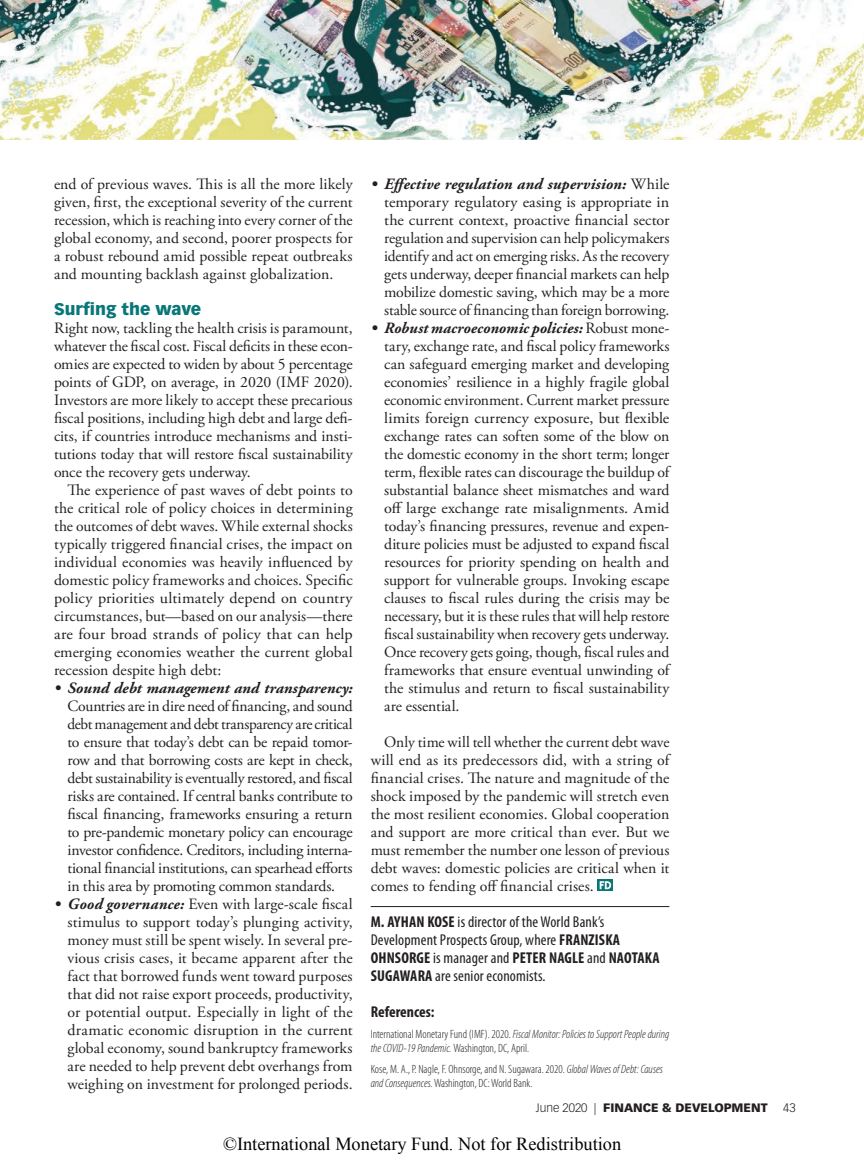
<style>
.page{position:relative;width:864px;height:1161px;background:#fff}
.page>*{position:absolute;margin:0;border:0;box-sizing:border-box;transform-origin:0 0}
.t1{font:18.3px "Times New Roman";color:#000}
.GLOBAL_-_Subhead{font:900 16.5px "Vectora LT Std";color:#097778}
.GLOBAL_-_Body_Copy{font:15.75px/18px "Adobe Garamond Pro";color:#231f20;text-align:justify}
.GLOBAL_-_Author_Bio{font:condensed 15.75px/18px "Myriad Pro";letter-spacing:.01em;color:#231f20}
.GLOBAL_-_References{font:700 condensed 15.75px "Myriad Pro";color:#231f20}
.GLOBAL_-_References-2{font:italic 300 condensed 12px/14.2px "Myriad Pro";color:#231f20}
.GLOBAL_-_References-3{font:300 condensed 12px/14.2px "Myriad Pro";color:#231f20}
.t2{font:900 12px "Vectora LT Std";color:#231f20}
.t3{font:300 12px "Vectora LT Std";color:#231f20}
.s1{font-weight:700;font-style:italic}
.s2{font-weight:700}
.s3{font-style:normal}
.s4{font-style:italic}
.s5{font-weight:300}
</style>
<div class="page">
<hr style="left:371px;top:906px;width:298px;height:1px;background:#231f20">
<svg style="left:598px;top:880px;width:15px;height:11px"></svg>
<svg style="left:600px;top:881px;width:11px;height:8px"></svg>
<img style="left:0;top:0;width:864px;height:140px">
<p class="GLOBAL_-_Body_Copy" style="left:54px;top:176px;width:300px">end of previous waves. This is all the more likely given, first, the exceptional severity of the current recession, which is reaching into every corner of the global economy, and second, poorer prospects for a robust rebound amid possible repeat outbreaks and mounting backlash against globalization.</p>
<p class="GLOBAL_-_Subhead" style="left:54px;top:299px;width:149px">Surfing the wave</p>
<p class="GLOBAL_-_Body_Copy" style="left:54px;top:320px;width:300px">Right now, tackling the health crisis is paramount, whatever the fiscal cost. Fiscal deficits in these econ&shy;omies are expected to widen by about 5 percentage points of GDP, on average, in 2020 (IMF 2020).<br>Investors are more likely to accept these precarious fiscal positions, including high debt and large defi&shy;cits, if countries introduce mechanisms and insti&shy;tutions today that will restore fiscal sustainability once the recovery gets underway.</p>
<p class="GLOBAL_-_Body_Copy" style="left:54px;top:482px;width:300px;text-indent:13px">The experience of past waves of debt points to the critical role of policy choices in determining the outcomes of debt waves. While external shocks typically triggered financial crises, the impact on individual economies was heavily influenced by domestic policy frameworks and choices. Specific policy priorities ultimately depend on country circumstances, but—based on our analysis—there are four broad strands of policy that can help emerging economies weather the current global recession despite high debt:</p>
<p class="GLOBAL_-_Body_Copy" style="left:68px;top:680px;width:287px;text-indent:-14px"><span class="s1">• Sound debt management and transparency:<br></span>Countries are in dire need of financing, and sound debt management and debt transparency are critical to ensure that today’s debt can be repaid tomor&shy;row and that borrowing costs are kept in check, debt sustainability is eventually restored, and fiscal risks are contained. If central banks contribute to fiscal financing, frameworks ensuring a return to pre-pandemic monetary policy can encourage investor confidence. Creditors, including interna&shy;tional financial institutions, can spearhead efforts in this area by promoting common standards.</p>
<p class="GLOBAL_-_Body_Copy" style="left:68px;top:896px;width:287px;text-indent:-14px"><span class="s1">• Good governance:</span> Even with large-scale fiscal stimulus to support today’s plunging activity, money must still be spent wisely. In several pre&shy;vious crisis cases, it became apparent after the fact that borrowed funds went toward purposes that did not raise export proceeds, productivity, or potential output. Especially in light of the dramatic economic disruption in the current global economy, sound bankruptcy frameworks are needed to help prevent debt overhangs from weighing on investment for prolonged periods.</p>
<p class="GLOBAL_-_Body_Copy" style="left:384px;top:176px;width:287px;text-indent:-14px"><span class="s1">• Effective regulation and supervision:</span> While temporary regulatory easing is appropriate in the current context, proactive financial sector regulation and supervision can help policymakers identify and act on emerging risks. As the recovery gets underway, deeper financial markets can help mobilize domestic saving, which may be a more stable source of financing than foreign borrowing.</p>
<p class="GLOBAL_-_Body_Copy" style="left:384px;top:320px;width:287px;text-indent:-14px"><span class="s1">• Robust macroeconomic policies:</span> Robust mone&shy;tary, exchange rate, and fiscal policy frameworks can safeguard emerging market and developing economies’ resilience in a highly fragile global economic environment. Current market pressure limits foreign currency exposure, but flexible exchange rates can soften some of the blow on the domestic economy in the short term; longer term, flexible rates can discourage the buildup of substantial balance sheet mismatches and ward off large exchange rate misalignments. Amid today’s financing pressures, revenue and expen&shy;diture policies must be adjusted to expand fiscal resources for priority spending on health and support for vulnerable groups. Invoking escape clauses to fiscal rules during the crisis may be necessary, but it is these rules that will help restore fiscal sustainability when recovery gets underway.<br>Once recovery gets going, though, fiscal rules and frameworks that ensure eventual unwinding of the stimulus and return to fiscal sustainability are essential.</p>
<p class="GLOBAL_-_Body_Copy" style="left:371px;top:734px;width:300px;text-indent:14px">Only time will tell whether the current debt wave will end as its predecessors did, with a string of financial crises. The nature and magnitude of the shock imposed by the pandemic will stretch even the most resilient economies. Global cooperation and support are more critical than ever. But we must remember the number one lesson of previous debt waves: domestic policies are critical when it comes to fending off financial crises.</p>
<p class="GLOBAL_-_Author_Bio" style="left:371px;top:913px;width:290px"><span class="s2">M. AYHAN KOSE</span> is director of the World Bank’s Development Prospects Group, where <span class="s2">FRANZISKA OHNSORGE</span> is manager and <span class="s2">PETER NAGLE</span> and <span class="s2">NAOTAKA SUGAWARA</span> are senior economists.</p>
<p class="GLOBAL_-_References" style="left:371px;top:1003px;width:65px">References:</p>
<p class="GLOBAL_-_References-2" style="left:371px;top:1027px;width:300px"><span class="s3">International Monetary Fund (IMF). 2020.</span> Fiscal Monitor: Policies to Support People during the COVID-19 Pandemic. <span class="s3">Washington, DC, April.</span></p>
<p class="GLOBAL_-_References-3" style="left:371px;top:1062px;width:294px">Kose, M. A., P. Nagle, F. Ohnsorge, and N. Sugawara. 2020. <span class="s4">Global Waves of Debt: Causes and Consequences.</span> Washington, DC: World Bank.</p>
<p class="t2" style="left:536px;top:1100px;width:233px"><span class="s5">June 2020 |</span> FINANCE &amp; DEVELOPMENT</p>
<p class="t3" style="left:783px;top:1100px;width:14px">43</p>
<p class="t1" style="left:223px;top:1131px;width:400px">©International Monetary Fund. Not for Redistribution</p>
</div>
